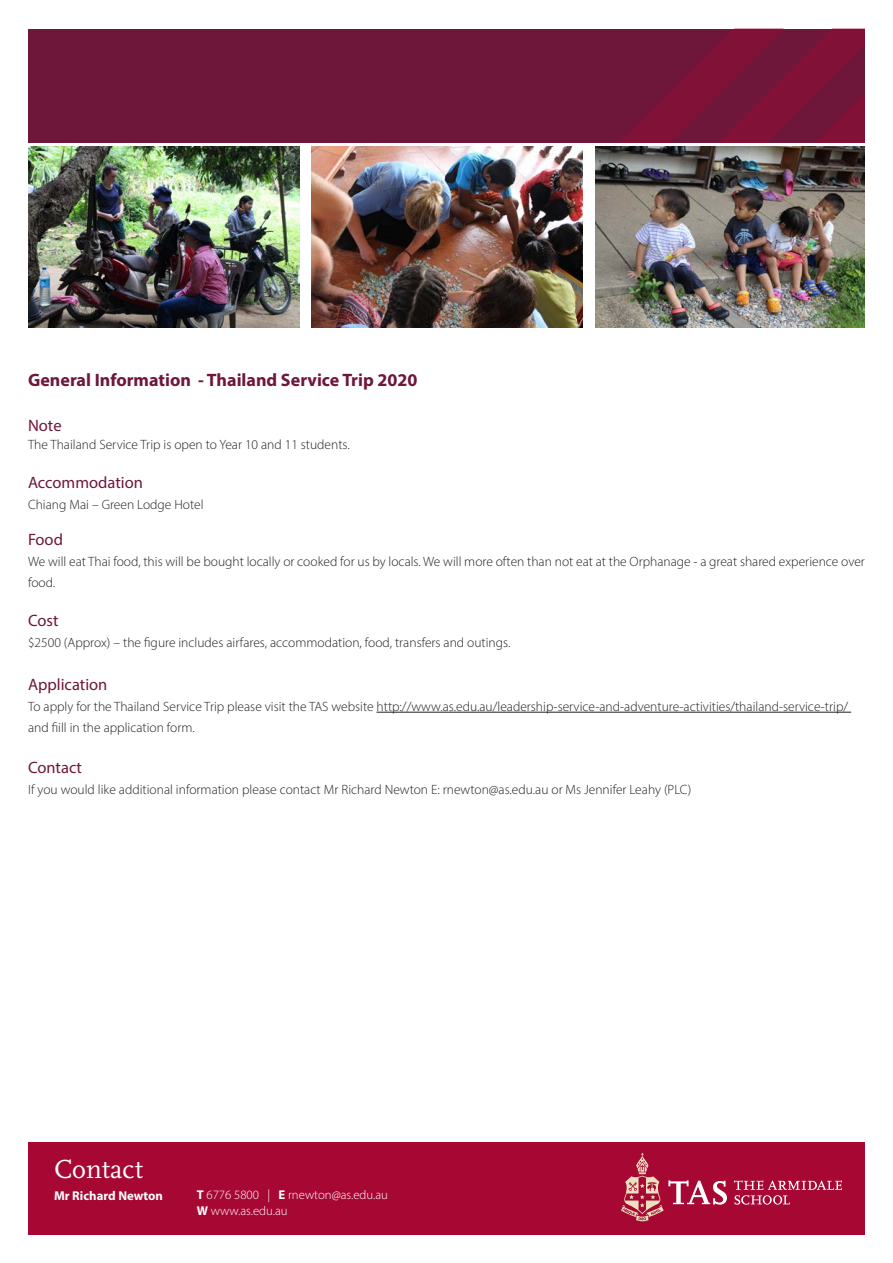
<style>
.page{position:relative;width:893px;height:1263px;background:#fff}
.page>*{position:absolute;margin:0;border:0;box-sizing:border-box;transform-origin:0 0}
.t1{font:27.3px "Scala OT";color:#fff}
.t2{font:700 18px "Myriad Pro";color:#6e173a}
.t3{font:16.5px "Myriad Pro";color:#6e173a}
.t4{font:300 13.5px/21px "Myriad Pro";color:#231f20}
.t5{font:300 12.75px "Myriad Pro";color:#fff}
.t6{font:700 12.75px "Myriad Pro";color:#fff}
.s1{font-weight:700}
</style>
<div class="page">
<div style="left:28px;top:1143px;width:837px;height:92px;background:#a60733"></div>
<svg style="left:734px;top:1180px;width:108px;height:24px"></svg>
<svg style="left:621px;top:1153px;width:106px;height:68px"></svg>
<div style="left:28px;top:29px;width:837px;height:113px;background:#6e173a"></div>
<svg style="left:621px;top:29px;width:244px;height:113px"></svg>
<img style="left:28px;top:147px;width:272px;height:181px">
<img style="left:596px;top:147px;width:269px;height:181px">
<img style="left:312px;top:147px;width:271px;height:181px">
<hr style="left:377px;top:712px;width:474px;height:1px;background:#231f20">
<p class="t2" style="left:28px;top:368px;width:391px">General Information - Thailand Service Trip 2020</p>
<p class="t3" style="left:28px;top:415px;width:35px">Note</p>
<p class="t4" style="left:28px;top:433px;width:323px">The Thailand Service Trip is open to Year 10 and 11 students.</p>
<p class="t3" style="left:28px;top:472px;width:116px">Accommodation</p>
<p class="t4" style="left:28px;top:493px;width:177px">Chiang Mai – Green Lodge Hotel</p>
<p class="t3" style="left:28px;top:529px;width:36px">Food</p>
<p class="t4" style="left:28px;top:550px;width:838px">We will eat Thai food, this will be bought locally or cooked for us by locals. We will more often than not eat at the Orphanage - a great shared experience over food.</p>
<p class="t3" style="left:28px;top:610px;width:32px">Cost</p>
<p class="t4" style="left:28px;top:631px;width:484px">$2500 (Approx) – the figure includes airfares, accommodation, food, transfers and outings.</p>
<p class="t3" style="left:28px;top:674px;width:81px">Application</p>
<p class="t4" style="left:28px;top:696px;width:822px">To apply for the Thailand Service Trip please visit the TAS website http://www.as.edu.au/leadership-service-and-adventure-activities/thailand-service-trip/</p>
<p class="t4" style="left:28px;top:717px;width:168px">and fiill in the application form.</p>
<p class="t3" style="left:28px;top:757px;width:56px">Contact</p>
<p class="t4" style="left:28px;top:778px;width:665px">If you would like additional information please contact Mr Richard Newton E: rnewton@as.edu.au or Ms Jennifer Leahy (PLC)</p>
<p class="t1" style="left:54px;top:1154px;width:91px">Contact</p>
<p class="t6" style="left:54px;top:1187px;width:110px">Mr Richard Newton</p>
<p class="t5" style="left:197px;top:1187px;width:193px"><span class="s1">T</span> 6776 5800 | <span class="s1">E</span> rnewton@as.edu.au</p>
<p class="t5" style="left:197px;top:1203px;width:92px"><span class="s1">W</span> www.as.edu.au</p>
</div>
